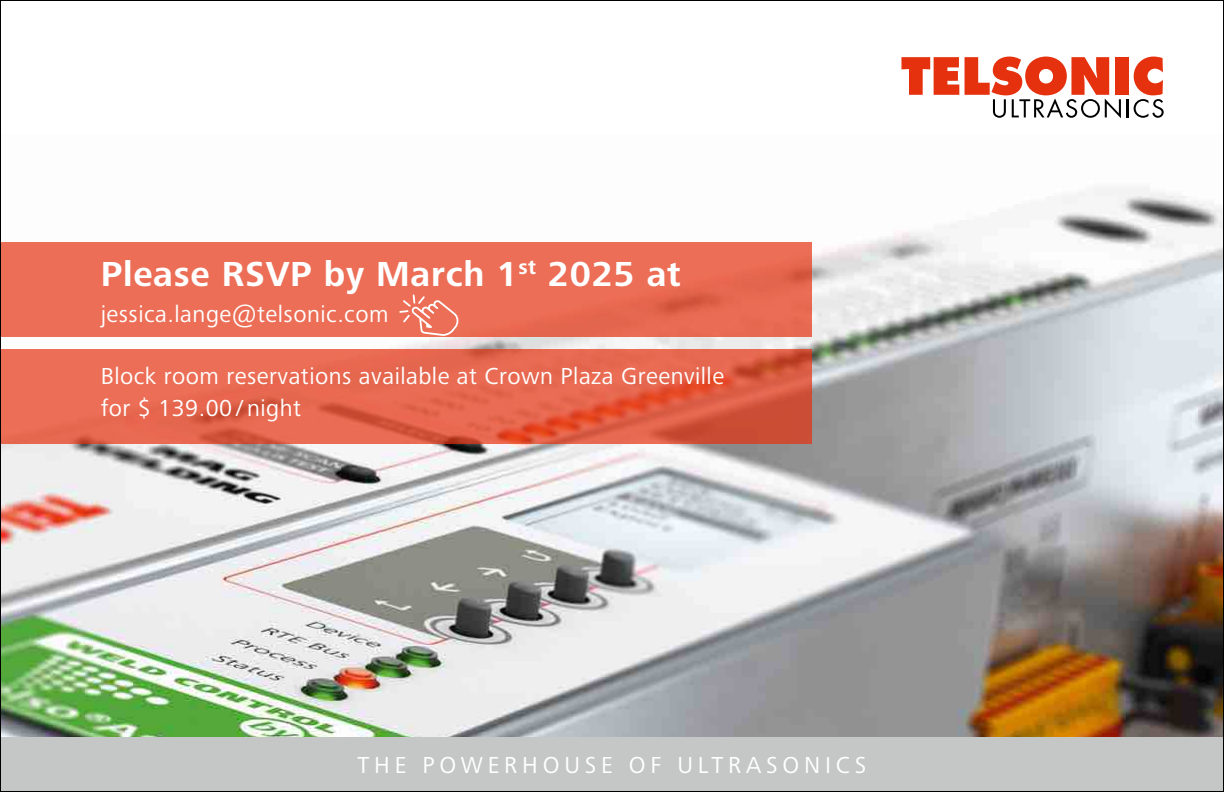
<style>
.page{position:relative;width:1224px;height:792px;background:#fff}
.page>*{position:absolute;margin:0;border:0;box-sizing:border-box;transform-origin:0 0}
.t1{font:700 36px "Frutiger Next LTW1 G";letter-spacing:.02em;color:#fff}
.t2{font:24px/32px "Frutiger Next LTW1 G";letter-spacing:.02em;color:#fff}
.t3{font:24px "Frutiger Next LTW1 G";letter-spacing:.2em;color:#fff}
</style>
<div class="page">
<img style="left:2px;top:188px;width:1220px;height:549px">
<div style="left:0;top:243px;width:812px;height:94px;background:#ec6e56"></div>
<svg style="left:2px;top:349px;width:810px;height:94px;background:#e3634b"></svg>
<div style="left:0;top:737px;width:1224px;height:55px;background:#c5c6c6"></div>
<svg style="left:399px;top:294px;width:60px;height:42px"></svg>
<svg style="left:901px;top:57px;width:58px;height:38px"></svg>
<div style="left:1115px;top:57px;width:14px;height:38px;background:#e6310e"></div>
<svg style="left:965px;top:57px;width:156px;height:61px"></svg>
<svg style="left:1127px;top:57px;width:37px;height:61px"></svg>
<h1 class="t1" style="left:101px;top:254px;width:582px">Please RSVP by March 1<sup>st</sup> 2025 at</h1>
<p class="t2" style="left:101px;top:299px;width:289px">jessica.lange@telsonic.com</p>
<p class="t2" style="left:101px;top:361px;width:625px">Block room reservations available at Crown Plaza Greenville for $ 139.00 / night</p>
<p class="t3" style="left:358px;top:751px;width:510px">THE POWERHOUSE OF ULTRASONICS</p>
</div>
